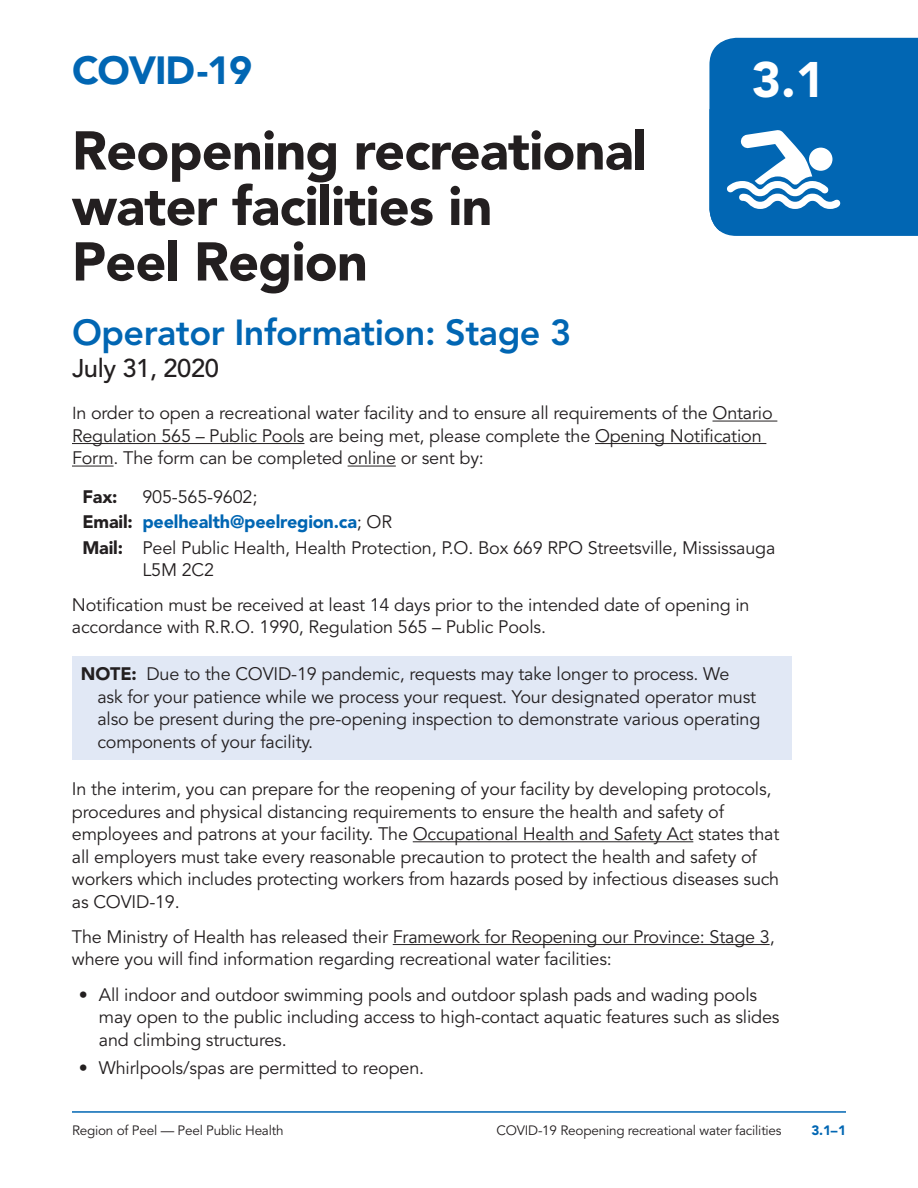
<style>
.page{position:relative;width:918px;height:1188px;background:#fff}
.page>*{position:absolute;margin:0;border:0;box-sizing:border-box;transform-origin:0 0}
.t1{font:900 54px/55.5px "Avenir LT Std";letter-spacing:-.015em;color:#231f20}
.t2{font:900 49.5px "Avenir LT Std";color:#fff}
.t3{font:900 39px "Avenir LT Std";letter-spacing:-.03em;color:#0166b3}
.t4{font:800 36px "Avenir LT Std";letter-spacing:-.015em;color:#0166b3}
.t5{font:500 25.5px "Avenir LT Std";letter-spacing:-.015em;color:#231f20}
.t6{font:18px/22.5px "Avenir LT Std";letter-spacing:-.01em;color:#231f20}
.t7{font:900 18px "Avenir LT Std";color:#231f20}
.t8{font:13.5px "Avenir LT Std";letter-spacing:-.015em;color:#231f20}
.t9{font:900 13.5px "Avenir LT Std";color:#0166b3}
.s1{font-size:17.25px}
.s2{font-weight:900}
.s3{font-weight:900;color:#0166b3}
</style>
<div class="page">
<div style="left:72px;top:657px;width:720px;height:103px;background:#e1e8f5"></div>
<hr style="left:713px;top:421px;width:64px;height:1px;background:#231f20">
<hr style="left:72px;top:443px;width:232px;height:1px;background:#231f20">
<hr style="left:595px;top:443px;width:171px;height:1px;background:#231f20">
<hr style="left:72px;top:466px;width:42px;height:1px;background:#231f20">
<hr style="left:348px;top:466px;width:48px;height:1px;background:#231f20">
<hr style="left:413px;top:841px;width:280px;height:1px;background:#231f20">
<hr style="left:393px;top:944px;width:377px;height:1px;background:#231f20">
<hr style="left:72px;top:1111px;width:774px;height:2px;background:#0166b3">
<svg style="left:709px;top:38px;width:209px;height:198px"></svg>
<h3 class="t3" style="left:72px;top:47px;width:182px">COVID-19</h3>
<h2 class="t2" style="left:752px;top:50px;width:75px">3.1</h2>
<h1 class="t1" style="left:72px;top:123px;width:576px">Reopening recreational water facilities in<br>Peel Region</h1>
<h3 class="t4" style="left:72px;top:311px;width:501px">Operator Information: Stage 3</h3>
<h3 class="t5" style="left:72px;top:353px;width:149px">July 31, 2020</h3>
<p class="t6" style="left:72px;top:402px;width:702px"><span class="s1">I</span>n order to open a recreational water facility and to ensure all requirements of the Ontario<br>Regulation 565 – Public Pools are being met, please complete the Opening Notification<br>Form. The form can be completed online or sent by:</p>
<p class="t7" style="left:83px;top:485px;width:37px">Fax:</p>
<p class="t6" style="left:83px;top:484px;width:694px;line-height:25.5px;text-indent:60px">905-565-9602;<br><span class="s2">Email:</span> <span class="s3">peelhealth@peelregion.ca</span>; OR<br><span class="s2">Mail:</span> Peel Public Health, Health Protection, P.O. Box 669 RPO Streetsville, Mississauga</p>
<p class="t6" style="left:72px;top:553px;width:679px;line-height:34.5px;text-indent:71px">L5M 2C2<br>Notification must be received at least 14 days prior to the intended date of opening in</p>
<p class="t6" style="left:72px;top:616px;width:476px">accordance with R.R.O. 1990, Regulation 565 – Public Pools.</p>
<p class="t6" style="left:97px;top:663px;width:664px;text-indent:-17px"><span class="s2">NOTE:</span> Due to the COVID-19 pandemic, requests may take longer to process. We<br>ask for your patience while we process your request. Your designated operator must also be present during the pre-opening inspection to demonstrate various operating components of your facility.</p>
<p class="t6" style="left:72px;top:778px;width:709px">In the interim, you can prepare for the reopening of your facility by developing protocols, procedures and physical distancing requirements to ensure the health and safety of employees and patrons at your facility. The Occupational Health and Safety Act states that all employers must take every reasonable precaution to protect the health and safety of workers which includes protecting workers from hazards posed by infectious diseases such as COVID-19.</p>
<p class="t6" style="left:72px;top:926px;width:704px">The Ministry of Health has released their Framework for Reopening our Province: Stage 3, where you will find information regarding recreational water facilities:</p>
<p class="t6" style="left:99px;top:984px;width:682px;text-indent:-20px">• All indoor and outdoor swimming pools and outdoor splash pads and wading pools may open to the public including access to high-contact aquatic features such as slides and climbing structures.</p>
<p class="t6" style="left:79px;top:1057px;width:347px">• Whirlpools/spas are permitted to reopen.</p>
<p class="t8" style="left:72px;top:1123px;width:213px">Region of Peel — Peel Public Health</p>
<p class="t8" style="left:496px;top:1123px;width:287px">COVID-19 Reopening recreational water facilities</p>
<p class="t9" style="left:811px;top:1122px;width:36px">3.1–1</p>
</div>
